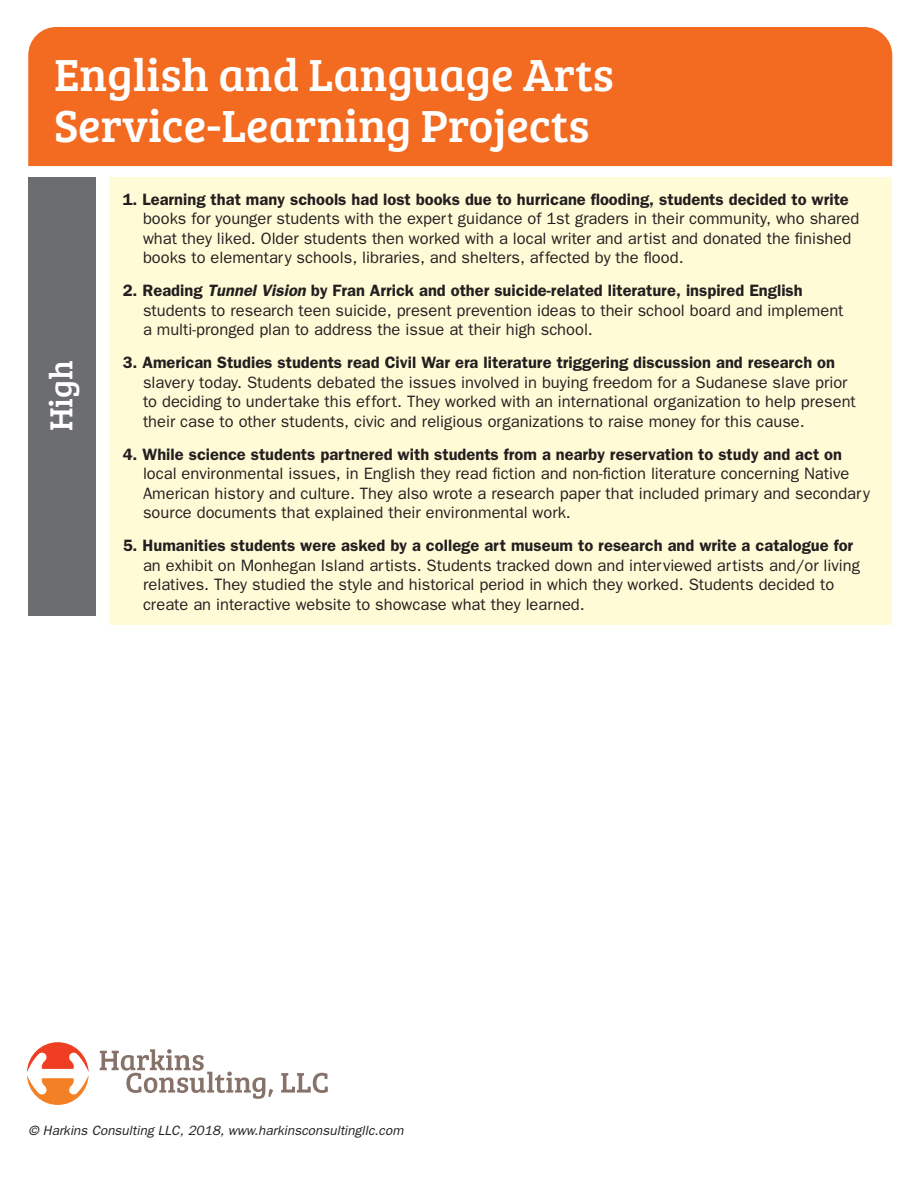
<style>
.page{position:relative;width:918px;height:1188px;background:#fff}
.page>*{position:absolute;margin:0;border:0;box-sizing:border-box;transform-origin:0 0}
.t1{font:46.5px/51px "Bree Serif";color:#fff}
.t2{font:33px "Bree Serif";color:#fff}
.Copy2{font:16.5px/19.5px "Franklin Gothic";color:#231f20}
.t3{font:italic 13.5px "Franklin Gothic";color:#231f20}
.s1{font-weight:600}
.s2{font-weight:600;font-style:italic}
</style>
<div class="page">
<svg style="left:100px;top:1049px;width:173px;height:50px"></svg>
<svg style="left:281px;top:1073px;width:47px;height:20px"></svg>
<svg style="left:27px;top:1042px;width:62px;height:63px"></svg>
<div style="left:28px;top:177px;width:68px;height:439px;background:#6c6d70"></div>
<div style="left:109px;top:177px;width:783px;height:447px;background:#fffbd6"></div>
<div style="left:28px;top:27px;width:864px;height:139px;background:#f36a21"></div>
<h1 class="t1" style="left:55px;top:47px;width:575px">Visual and Performing Arts</h1>
<p class="t1" style="left:54px;top:47px;width:561px">English and Language Arts<br>Service-Learning Projects</p>
<p class="t2" style="left:37px;top:431px;width:73px;rotate:-90deg">High</p>
<p class="Copy2" style="left:143px;top:189px;width:718px;text-indent:-20px"><span class="s1">1. Learning that many schools had lost books due to hurricane flooding, students decided to write </span>books for younger students with the expert guidance of 1st graders in their community, who shared what they liked. Older students then worked with a local writer and artist and donated the finished books to elementary schools, libraries, and shelters, affected by the flood.</p>
<p class="Copy2" style="left:143px;top:281px;width:702px;text-indent:-20px"><span class="s1">2. Reading</span> <span class="s2">Tunnel Vision</span> <span class="s1">by Fran Arrick and other suicide-related literature, inspired English </span>students to research teen suicide, present prevention ideas to their school board and implement a multi-pronged plan to address the issue at their high school.</p>
<p class="Copy2" style="left:143px;top:353px;width:714px;text-indent:-20px"><span class="s1">3. American Studies students read Civil War era literature triggering discussion and research on </span>slavery today. Students debated the issues involved in buying freedom for a Sudanese slave prior to deciding to undertake this effort. They worked with an international organization to help present their case to other students, civic and religious organizations to raise money for this cause.</p>
<p class="Copy2" style="left:143px;top:444px;width:728px;text-indent:-20px"><span class="s1">4. While science students partnered with students from a nearby reservation to study and act on </span>local environmental issues, in English they read fiction and non-fiction literature concerning Native American history and culture. They also wrote a research paper that included primary and secondary source documents that explained their environmental work.</p>
<p class="Copy2" style="left:143px;top:536px;width:718px;text-indent:-20px"><span class="s1">5. Humanities students were asked by a college art museum to research and write a catalogue for </span>an exhibit on Monhegan Island artists. Students tracked down and interviewed artists and/or living relatives. They studied the style and historical period in which they worked. Students decided to create an interactive website to showcase what they learned.</p>
<p class="t3" style="left:28px;top:1123px;width:376px">© Harkins Consulting LLC, 2018, www.harkinsconsultingllc.com</p>
</div>
